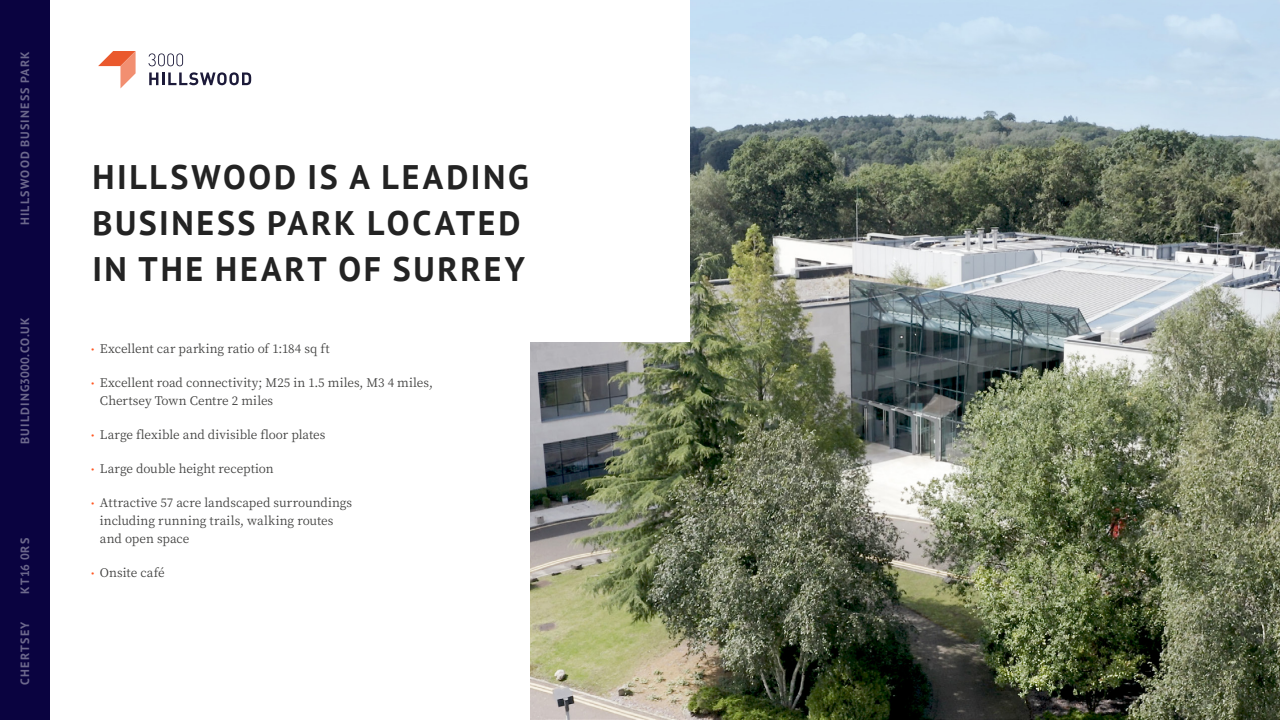
<style>
.page{position:relative;width:1280px;height:720px;background:#fff}
.page>*{position:absolute;margin:0;border:0;box-sizing:border-box;transform-origin:0 0}
.t1{font:700 34px/46px "PT Sans";letter-spacing:.08em;color:#232323}
.t2{font:12px/18px "Noto Serif JP";color:#3c3c3b}
.t3{font:700 12px "PT Sans";letter-spacing:.1em;color:#6c688c}
.s1{font-size:10px;color:#ff5721}
</style>
<div class="page">
<img style="left:530px;top:0;width:750px;height:720px">
<div style="left:506px;top:0;width:184px;height:342px;background:#fff"></div>
<div style="left:0;top:0;width:49px;height:720px;background:#0a0340"></div>
<svg style="left:98px;top:51px;width:38px;height:37px"></svg>
<svg style="left:149px;top:53px;width:34px;height:13px"></svg>
<svg style="left:149px;top:72px;width:102px;height:13px"></svg>
<p class="t3" style="left:17px;top:225px;width:176px;rotate:-90deg">HILLSWOOD BUSINESS PARK</p>
<p class="t3" style="left:17px;top:444px;width:128px;rotate:-90deg">BUILDING3000.CO.UK</p>
<p class="t3" style="left:17px;top:594px;width:57px;rotate:-90deg">KT16 0RS</p>
<p class="t3" style="left:17px;top:685px;width:65px;rotate:-90deg">CHERTSEY</p>
<h1 class="t1" style="left:92px;top:153px;width:438px">HILLSWOOD IS A LEADING<br>BUSINESS PARK LOCATED<br>IN THE HEART OF SURREY</h1>
<p class="t2" style="left:91px;top:340px;width:240px"><span class="s1">•</span> Excellent car parking ratio of 1:184 sq ft</p>
<p class="t2" style="left:100px;top:374px;width:334px;text-indent:-9px"><span class="s1">•</span> Excellent road connectivity; M25 in 1.5 miles, M3 4 miles,<br>Chertsey Town Centre 2 miles</p>
<p class="t2" style="left:91px;top:426px;width:236px"><span class="s1">•</span> Large flexible and divisible floor plates</p>
<p class="t2" style="left:91px;top:460px;width:184px"><span class="s1">•</span> Large double height reception</p>
<p class="t2" style="left:100px;top:494px;width:254px;text-indent:-9px"><span class="s1">•</span> Attractive 57 acre landscaped surroundings including running trails, walking routes and open space</p>
<p class="t2" style="left:91px;top:564px;width:75px"><span class="s1">•</span> Onsite café</p>
</div>
